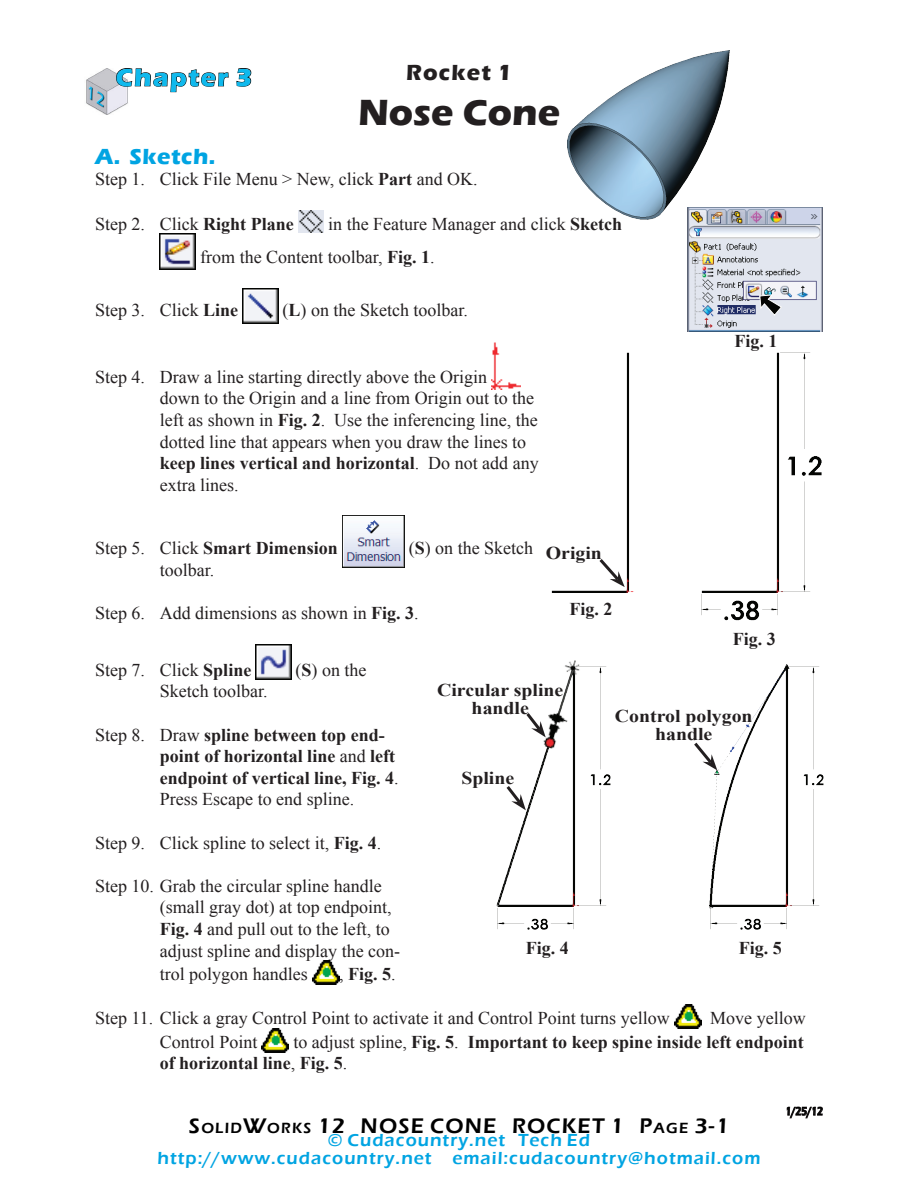
<style>
.page{position:relative;width:918px;height:1188px;background:#fff}
.page>*{position:absolute;margin:0;border:0;box-sizing:border-box;transform-origin:0 0}
.t1{font:700 37.5px "Eras ITC";color:#231f20}
.t2{font:700 25.5px "Eras ITC";letter-spacing:.06em;color:#0fb9ed}
.t3{font:700 22.5px "Eras ITC";letter-spacing:.025em;color:#00a4e2}
.t4{font:700 22.5px "Eras ITC";letter-spacing:.055em;color:#231f20}
.t5{font:600 21.75px "Eras ITC";letter-spacing:.055em;color:#000}
.t6{font:18px/21.6px "Times New Roman";color:#231f20}
.t7{font:700 18px/21.6px "Times New Roman";color:#231f20}
.t8{font:600 18px/18px "Eras ITC";letter-spacing:.055em;color:#00a4e2;text-align:center}
.t9{font:700 18px/18px "Times New Roman";color:#231f20;text-align:center;scale:1.1 1}
.t10{font:600 12px "Eras ITC";color:#000;scale:.8 1}
.s1{font-weight:700}
.s2{font-weight:400}
.s3{font-size:15.15px}
</style>
<div class="page">
<img style="left:298px;top:210px;width:26px;height:23px">
<img style="left:160px;top:233px;width:36px;height:36px">
<img style="left:243px;top:289px;width:35px;height:35px">
<img style="left:492px;top:342px;width:28px;height:47px">
<img style="left:342px;top:516px;width:62px;height:52px">
<img style="left:256px;top:644px;width:35px;height:36px">
<img style="left:312px;top:960px;width:27px;height:24px">
<img style="left:674px;top:1005px;width:27px;height:24px">
<img style="left:262px;top:1028px;width:27px;height:24px">
<img style="left:86px;top:68px;width:37px;height:46px">
<svg style="left:116px;top:68px;width:113px;height:38px"></svg>
<svg style="left:236px;top:68px;width:16px;height:19px"></svg>
<img style="left:551px;top:352px;width:83px;height:241px">
<svg style="left:596px;top:556px;width:29px;height:31px"></svg>
<img style="left:701px;top:352px;width:121px;height:269px">
<img style="left:496px;top:666px;width:115px;height:264px">
<img style="left:710px;top:664px;width:114px;height:266px">
<img style="left:539px;top:660px;width:46px;height:91px">
<svg style="left:523px;top:710px;width:23px;height:27px"></svg>
<svg style="left:504px;top:783px;width:22px;height:27px"></svg>
<svg style="left:694px;top:739px;width:23px;height:31px"></svg>
<img style="left:567px;top:51px;width:163px;height:168px">
<svg style="left:786px;top:1106px;width:37px;height:13px"></svg>
<img style="left:688px;top:207px;width:135px;height:124px">
<svg style="left:759px;top:294px;width:23px;height:22px"></svg>
<h2 class="t2" style="left:116px;top:63px;width:138px">Chapter 3</h2>
<p class="t4" style="left:406px;top:59px;width:107px">Rocket 1</p>
<h1 class="t1" style="left:358px;top:90px;width:203px">Nose Cone</h1>
<p class="t3" style="left:95px;top:143px;width:122px">A. Sketch.</p>
<p class="t6" style="left:95px;top:168px;width:384px">Step 1. Click File Menu &gt; New, click <span class="s1">Part</span> and OK.</p>
<p class="t6" style="left:95px;top:213px;width:200px">Step 2. Click <span class="s1">Right Plane</span></p>
<p class="t6" style="left:200px;top:207px;width:423px;line-height:33.6px;text-indent:128px">in the Feature Manager and click <span class="s1">Sketch </span>from the Content toolbar, <span class="s1">Fig. 1</span>.</p>
<p class="t6" style="left:95px;top:299px;width:145px">Step 3. Click <span class="s1">Line</span></p>
<p class="t6" style="left:283px;top:299px;width:187px">(<span class="s1">L</span>) on the Sketch toolbar.</p>
<p class="t6" style="left:160px;top:366px;width:380px;text-indent:-65px">Step 4. Draw a line starting directly above the Origin<br>down to the Origin and a line from Origin out to the left as shown in <span class="s1">Fig. 2</span>. Use the inferencing line, the dotted line that appears when you draw the lines to <span class="s1">keep lines vertical and horizontal</span>. Do not add any extra lines.</p>
<p class="t7" style="left:95px;top:537px;width:244px"><span class="s2">Step 5. Click</span> Smart Dimension</p>
<p class="t6" style="left:409px;top:537px;width:126px">(<span class="s1">S</span>) on the Sketch</p>
<p class="t6" style="left:160px;top:559px;width:56px">toolbar.</p>
<p class="t6" style="left:95px;top:602px;width:325px">Step 6. Add dimensions as shown in <span class="s1">Fig. 3</span>.</p>
<p class="t9" style="left:546px;top:543px;width:53px">Origin</p>
<p class="t7" style="left:569px;top:598px;width:45px">Fig. 2</p>
<p class="t7" style="left:735px;top:330px;width:45px">Fig. 1</p>
<p class="t7" style="left:733px;top:628px;width:45px">Fig. 3</p>
<p class="t6" style="left:95px;top:659px;width:158px">Step 7. Click <span class="s1">Spline</span></p>
<p class="t6" style="left:296px;top:659px;width:72px">(<span class="s1">S</span>) on the</p>
<p class="t6" style="left:160px;top:680px;width:109px">Sketch toolbar.</p>
<p class="t7" style="left:160px;top:723px;width:240px;text-indent:-65px"><span class="s2">Step 8. Draw</span> spline between top end&shy;point of horizontal line <span class="s2">and</span> left endpoint of vertical line, Fig. 4<span class="s2">.<br>Press Escape to end spline.</span></p>
<p class="t6" style="left:95px;top:832px;width:288px">Step 9. Click spline to select it, <span class="s1">Fig. 4</span>.</p>
<p class="t6" style="left:160px;top:875px;width:242px;text-indent:-65px">Step 10. Grab the circular spline handle (small gray dot) at top endpoint,<br><span class="s1">Fig. 4</span> and pull out to the left, to adjust spline and display the con&shy;trol polygon handles</p>
<p class="t9" style="left:437px;top:681px;width:116px">Circular spline handle</p>
<p class="t9" style="left:615px;top:706px;width:127px">Control polygon handle</p>
<p class="t9" style="left:461px;top:768px;width:50px">Spline</p>
<p class="t7" style="left:526px;top:937px;width:45px">Fig. 4</p>
<p class="t7" style="left:739px;top:937px;width:45px">Fig. 5</p>
<p class="t7" style="left:339px;top:962px;width:58px"><span class="s2">,</span> Fig. 5<span class="s2">.</span></p>
<p class="t6" style="left:95px;top:1007px;width:576px">Step 11. Click a gray Control Point to activate it and Control Point turns yellow</p>
<p class="t6" style="left:710px;top:1007px;width:97px">Move yellow</p>
<p class="t6" style="left:160px;top:1030px;width:99px">Control Point</p>
<p class="t7" style="left:160px;top:1030px;width:646px;text-indent:134px"><span class="s2">to adjust spline,</span> Fig. 5<span class="s2">.</span> Important to keep spine inside left endpoint of horizontal line<span class="s2">,</span> Fig. 5<span class="s2">.</span></p>
<p class="t5" style="left:189px;top:1114px;width:542px">S<span class="s3">OLID</span>W<span class="s3">ORKS</span> 12 NOSE CONE ROCKET 1 P<span class="s3">AGE</span> 3-1</p>
<p class="t8" style="left:158px;top:1131px;width:604px">© Cudacountry.net Tech Ed<br>http://www.cudacountry.net email:cudacountry@hotmail.com</p>
<p class="t10" style="left:785px;top:1104px;width:48px">1/25/12</p>
</div>
